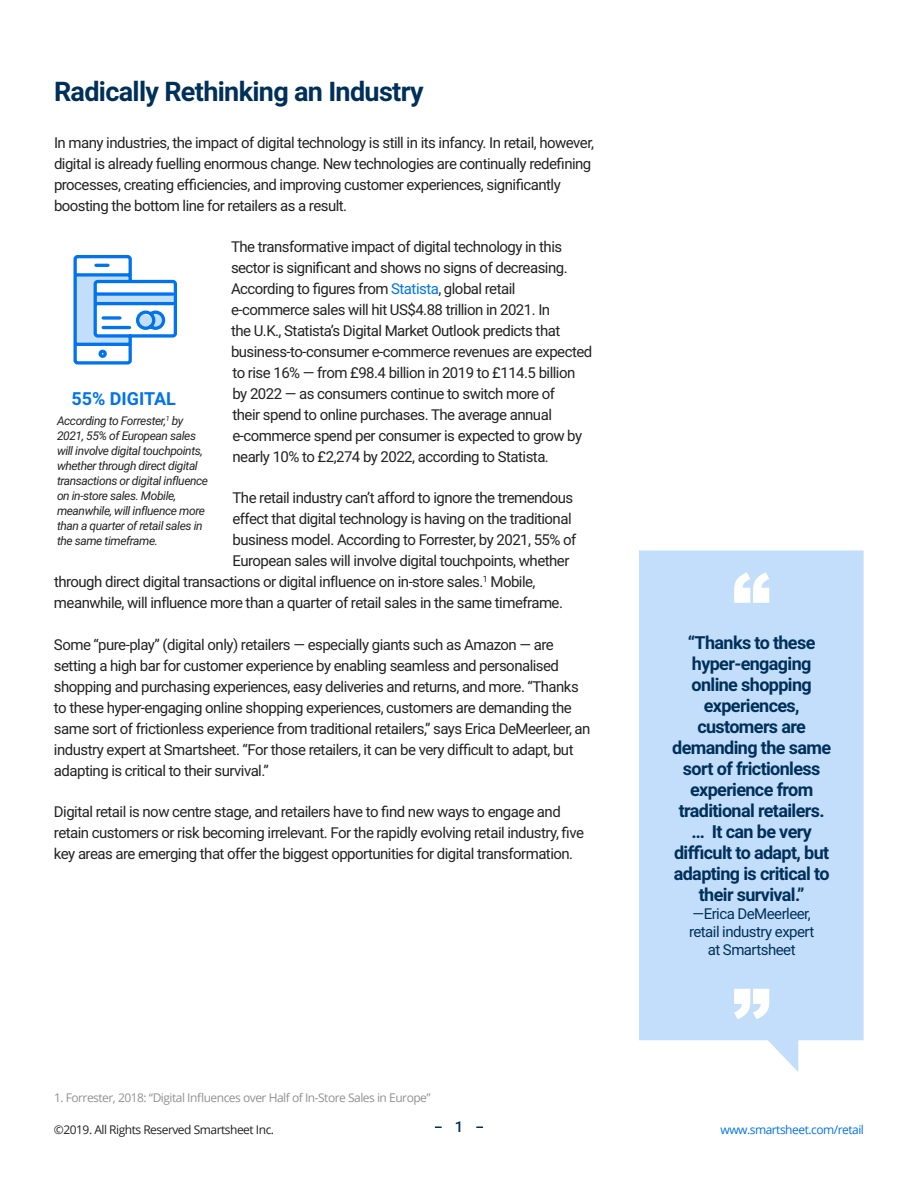
<style>
.page{position:relative;width:918px;height:1188px;background:#fff}
.page>*{position:absolute;margin:0;border:0;box-sizing:border-box;transform-origin:0 0}
.t1{font:700 27px "Roboto";letter-spacing:-.025em;color:#003059}
.t2{font:700 18px/21px "Roboto";letter-spacing:-.035em;color:#003059;text-align:center}
.t3{font:700 18px "Roboto";color:#0073ed}
.t4{font:15px/21px "Roboto";letter-spacing:-.035em;color:#222}
.t5{font:15px/18px "Roboto";letter-spacing:-.035em;color:#003059;text-align:center}
.t6{font:500 15px "Roboto";color:#003059}
.t7{font:italic 12px/15px "Roboto";letter-spacing:-.035em;color:#222}
.t8{font:12px "Open Sans";letter-spacing:-.04em;color:#919191}
.t9{font:12px "Open Sans";letter-spacing:-.04em;color:#222}
.t10{font:12px "Open Sans";letter-spacing:-.04em;color:#0073ec}
.s1{color:#0073ec}
</style>
<div class="page">
<div style="left:639px;top:551px;width:225px;height:521px;background:#c2defa"></div>
<svg style="left:734px;top:572px;width:35px;height:31px"></svg>
<svg style="left:734px;top:989px;width:35px;height:30px"></svg>
<svg style="left:476px;top:1126px;width:7px;height:2px"></svg>
<svg style="left:435px;top:1126px;width:7px;height:2px"></svg>
<svg style="left:73px;top:255px;width:104px;height:110px"></svg>
<h1 class="t1" style="left:54px;top:73px;width:371px">Radically Rethinking an Industry</h1>
<p class="t4" style="left:54px;top:131px;width:541px">In many industries, the impact of digital technology is still in its infancy. In retail, however, digital is already fuelling enormous change. New technologies are continually redefining processes, creating efficiencies, and improving customer experiences, significantly boosting the bottom line for retailers as a result.</p>
<p class="t4" style="left:231px;top:236px;width:363px">The transformative impact of digital technology in this sector is significant and shows no signs of decreasing.<br>According to figures from <span class="s1">Statista</span>, global retail e-commerce sales will hit US$4.88 trillion in 2021. In<br>the U.K., Statista’s Digital Market Outlook predicts that business-to-consumer e-commerce revenues are expected to rise 16% — from £98.4 billion in 2019 to £114.5 billion by 2022 — as consumers continue to switch more of<br>their spend to online purchases. The average annual e-commerce spend per consumer is expected to grow by nearly 10% to £2,274 by 2022, according to Statista.</p>
<p class="t4" style="left:232px;top:487px;width:342px">The retail industry can’t afford to ignore the tremendous</p>
<p class="t4" style="left:232px;top:508px;width:341px">effect that digital technology is having on the traditional</p>
<p class="t4" style="left:232px;top:529px;width:345px">business model. According to Forrester, by 2021, 55% of</p>
<p class="t4" style="left:232px;top:550px;width:338px">European sales will involve digital touchpoints, whether</p>
<p class="t4" style="left:54px;top:571px;width:483px">through direct digital transactions or digital influence on in-store sales.<sup>1</sup> Mobile,</p>
<p class="t4" style="left:54px;top:592px;width:511px">meanwhile, will influence more than a quarter of retail sales in the same timeframe.</p>
<p class="t4" style="left:54px;top:633px;width:538px">Some “pure-play” (digital only) retailers — especially giants such as Amazon — are setting a high bar for customer experience by enabling seamless and personalised shopping and purchasing experiences, easy deliveries and returns, and more. “Thanks to these hyper-engaging online shopping experiences, customers are demanding the same sort of frictionless experience from traditional retailers,” says Erica DeMeerleer, an industry expert at Smartsheet. “For those retailers, it can be very difficult to adapt, but adapting is critical to their survival.”</p>
<p class="t4" style="left:54px;top:800px;width:532px">Digital retail is now centre stage, and retailers have to find new ways to engage and retain customers or risk becoming irrelevant. For the rapidly evolving retail industry, five key areas are emerging that offer the biggest opportunities for digital transformation.</p>
<p class="t3" style="left:71px;top:386px;width:106px">55% DIGITAL</p>
<p class="t7" style="left:57px;top:412px;width:153px">According to Forrester,<sup>1</sup> by<br>2021, 55% of European sales will involve digital touchpoints, whether through direct digital transactions or digital influence on in-store sales. Mobile, meanwhile, will influence more than a quarter of retail sales in the same timeframe.</p>
<p class="t8" style="left:54px;top:1090px;width:378px">1. Forrester, 2018: “Digital Influences over Half of In-Store Sales in Europe”</p>
<p class="t2" style="left:672px;top:631px;width:160px">“Thanks to these hyper-engaging online shopping experiences, customers are demanding the same sort of frictionless experience from traditional retailers. … It can be very difficult to adapt, but adapting is critical to their survival.”</p>
<p class="t5" style="left:689px;top:904px;width:127px">—Erica DeMeerleer, retail industry expert at Smartsheet</p>
<p class="t9" style="left:54px;top:1121px;width:222px">©2019. All Rights Reserved Smartsheet Inc.</p>
<p class="t6" style="left:455px;top:1116px;width:10px">1</p>
<p class="t10" style="left:721px;top:1122px;width:145px">www.smartsheet.com/retail</p>
</div>
